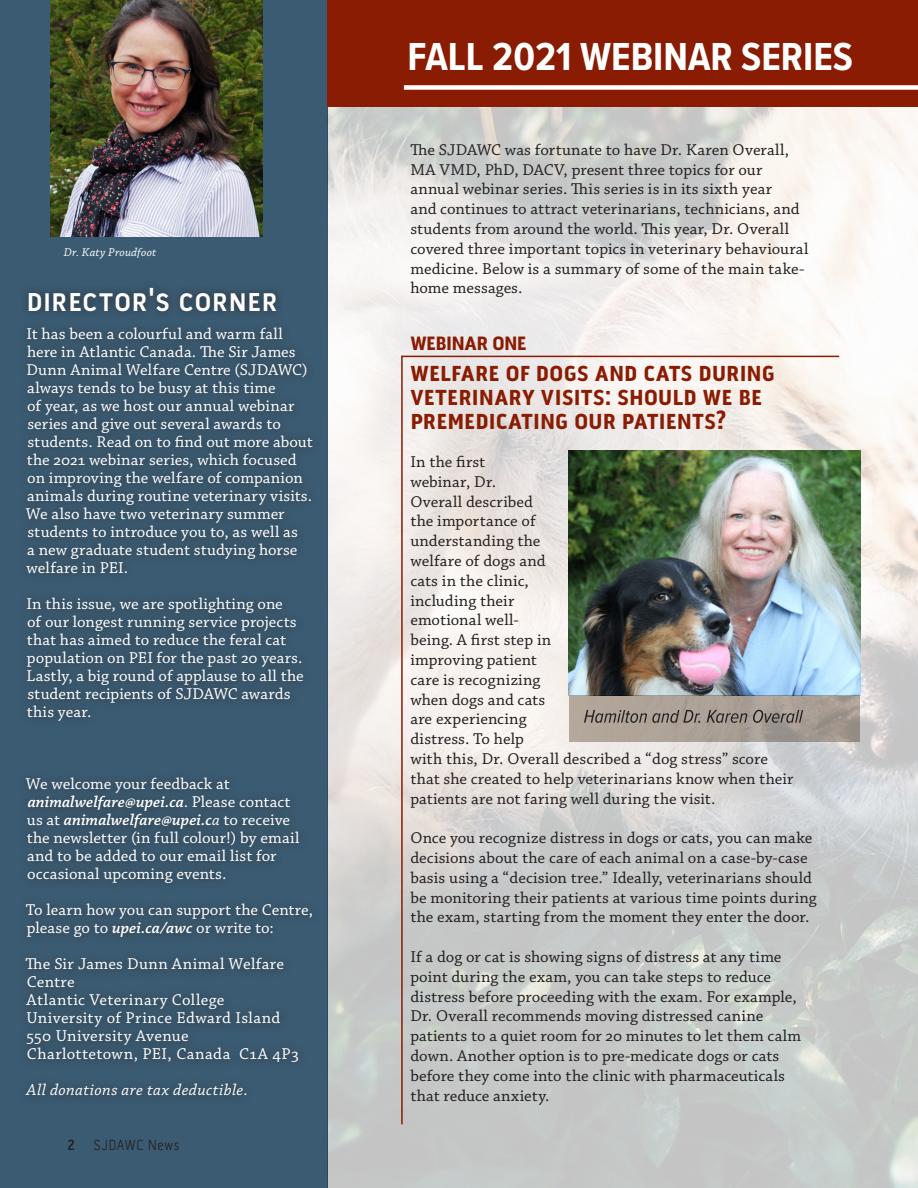
<style>
.page{position:relative;width:918px;height:1188px;background:#fff}
.page>*{position:absolute;margin:0;border:0;box-sizing:border-box;transform-origin:0 0}
.t1{font:700 40.5px "Proxima Nova Cond";color:#fff}
.t2{font:600 33px "Pill Gothic 300 mg";letter-spacing:.005em;color:#fff}
.t3{font:700 27px/24px "Pill Gothic 300 mg";letter-spacing:-.005em;color:#891c02}
.t4{font:700 24px "Pill Gothic 300 mg";letter-spacing:-.035em;color:#891c02}
.t5{font:16.5px/19.8px "Chaparral Pro Capt";letter-spacing:.005em;color:#231f20}
.t6{font:16.5px/18px "Chaparral Pro Capt";letter-spacing:.005em;color:#fff}
.t7{font:16.5px/18px "Chaparral Pro Capt";letter-spacing:.025em;color:#fff}
.t8{font:16.5px "Chaparral Pro Capt";letter-spacing:.035em;color:#fff}
.t9{font:16.5px "Chaparral Pro It Capt";letter-spacing:.02em;color:#fff}
.t10{font:300 15px "Pill Gothic 300 mg";letter-spacing:.04em;color:#231f20}
.t11{font:600 15px "Pill Gothic 300 mg";color:#231f20}
.t12{font:12px "Chaparral Pro It Capt";letter-spacing:.015em;color:#fff}
.s1{font-family:"Chaparral Pro";font-weight:600;font-style:italic}
.s2{font-family:"Chaparral Pro";font-style:italic}
</style>
<div class="page">
<img style="left:327px;top:107px;width:591px;height:1081px">
<div style="left:0;top:0;width:327px;height:1188px;background:#3b5b72"></div>
<div style="left:17px;top:279px;width:304px;height:826px;background:#39566b"></div>
<img style="left:51px;top:0;width:211px;height:236px">
<div style="left:327px;top:0;width:591px;height:107px;background:#891c02"></div>
<img style="left:569px;top:450px;width:291px;height:245px">
<svg style="left:569px;top:695px;width:291px;height:46px;background:#a89e94"></svg>
<svg style="left:584px;top:710px;width:219px;height:13px;background:#887f78"></svg>
<hr style="left:401px;top:356px;width:438px;height:1px;background:#891c02">
<div style="left:404px;top:85px;width:514px;height:5px;background:#fff"></div>
<hr style="left:401px;top:356px;width:2px;height:768px;background:#891c02">
<p class="t12" style="left:64px;top:245px;width:94px">Dr. Katy Proudfoot</p>
<p class="t2" style="left:27px;top:287px;width:253px">DIRECTOR'S CORNER</p>
<p class="t6" style="left:26px;top:326px;width:288px">It has been a colourful and warm fall here in Atlantic Canada. The Sir James Dunn Animal Welfare Centre (SJDAWC) always tends to be busy at this time<br>of year, as we host our annual webinar series and give out several awards to students. Read on to find out more about the 2021 webinar series, which focused on improving the welfare of companion animals during routine veterinary visits.<br>We also have two veterinary summer students to introduce you to, as well as<br>a new graduate student studying horse welfare in PEI.</p>
<p class="t6" style="left:26px;top:596px;width:279px">In this issue, we are spotlighting one<br>of our longest running service projects that has aimed to reduce the feral cat population on PEI for the past 20 years.<br>Lastly, a big round of applause to all the student recipients of SJDAWC awards this year.</p>
<p class="t6" style="left:26px;top:776px;width:275px">We welcome your feedback at <span class="s1">animalwelfare@upei.ca</span>. Please contact us at <span class="s1">animalwelfare@upei.c</span><span class="s2">a</span> to receive the newsletter (in full colour!) by email and to be added to our email list for occasional upcoming events.</p>
<p class="t6" style="left:26px;top:902px;width:289px">To learn how you can support the Centre, please go to <span class="s1">upei.ca/awc</span> or write to:</p>
<p class="t7" style="left:26px;top:956px;width:260px">The Sir James Dunn Animal Welfare<br>Centre</p>
<p class="t7" style="left:26px;top:992px;width:199px">Atlantic Veterinary College</p>
<p class="t7" style="left:26px;top:1010px;width:256px">University of Prince Edward Island</p>
<p class="t6" style="left:27px;top:1028px;width:164px">550 University Avenue</p>
<p class="t8" style="left:27px;top:1045px;width:273px">Charlottetown, PEI, Canada C1A 4P3</p>
<p class="t9" style="left:27px;top:1081px;width:223px">All donations are tax deductible.</p>
<p class="t11" style="left:68px;top:1139px;width:9px">2</p>
<p class="t10" style="left:94px;top:1139px;width:87px">SJDAWC News</p>
<p class="t1" style="left:408px;top:27px;width:447px">FALL 2021 WEBINAR SERIES</p>
<p class="t5" style="left:410px;top:140px;width:400px">The SJDAWC was fortunate to have Dr. Karen Overall, MA VMD, PhD, DACV, present three topics for our annual webinar series. This series is in its sixth year<br>and continues to attract veterinarians, technicians, and students from around the world. This year, Dr. Overall covered three important topics in veterinary behavioural medicine. Below is a summary of some of the main take&shy;home messages.</p>
<p class="t4" style="left:410px;top:328px;width:118px">Webinar one</p>
<p class="t3" style="left:410px;top:360px;width:366px">Welfare of dogs and cats during veterinary visits: Should we be premedicating our patients?</p>
<p class="t5" style="left:410px;top:452px;width:385px">In the first<br>webinar, Dr.<br>Overall described<br>the importance of<br>understanding the<br>welfare of dogs and<br>cats in the clinic,<br>including their<br>emotional well-<br>being. A first step in<br>improving patient<br>care is recognizing<br>when dogs and cats<br>are experiencing<br>distress. To help<br>with this, Dr. Overall described a “dog stress” score that she created to help veterinarians know when their patients are not faring well during the visit.</p>
<p class="t5" style="left:410px;top:829px;width:408px">Once you recognize distress in dogs or cats, you can make decisions about the care of each animal on a case-by-case basis using a “decision tree.” Ideally, veterinarians should be monitoring their patients at various time points during the exam, starting from the moment they enter the door.</p>
<p class="t5" style="left:410px;top:947px;width:392px">If a dog or cat is showing signs of distress at any time point during the exam, you can take steps to reduce distress before proceeding with the exam. For example, Dr. Overall recommends moving distressed canine patients to a quiet room for 20 minutes to let them calm down. Another option is to pre-medicate dogs or cats before they come into the clinic with pharmaceuticals that reduce anxiety.</p>
</div>
